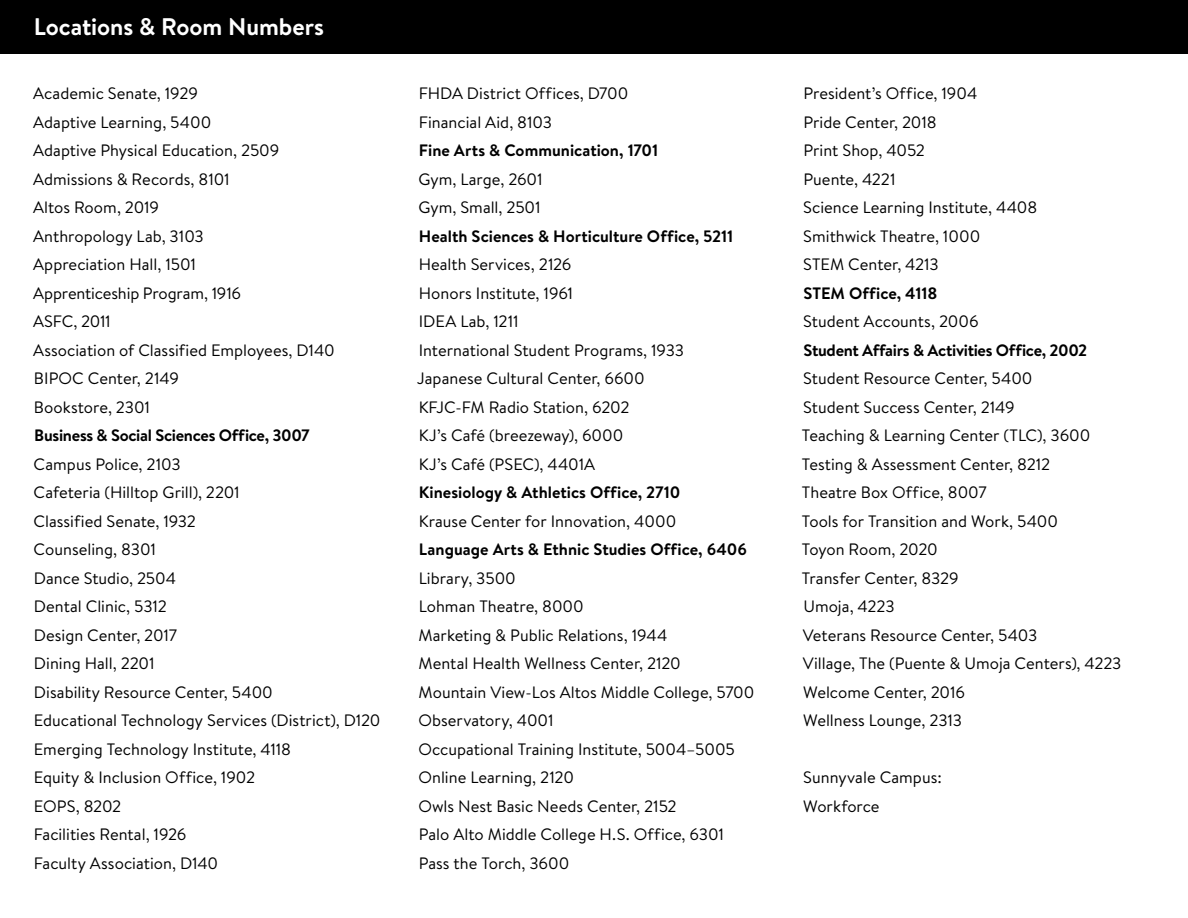
<style>
.page{position:relative;width:1188px;height:918px;background:#fff}
.page>*{position:absolute;margin:0;border:0;box-sizing:border-box;transform-origin:0 0}
.JerParagraph{font:700 24px "Brandon Text";color:#fff}
.JerParagraph-2{font:16.5px "Brandon Text";color:#000}
.JerParagraph-3{font:700 16.5px "Brandon Text";color:#000}
.JerParagraph-4{font:700 16.5px "Brandon Text";letter-spacing:-.02em;color:#000}
.JerParagraph-5{font:16.5px "Brandon Text";letter-spacing:-.02em;color:#000}
</style>
<div class="page">
<div style="left:0;top:0;width:1188px;height:54px;background:#000"></div>
<p class="JerParagraph" style="left:34px;top:10px;width:292px">Locations &amp; Room Numbers</p>
<p class="JerParagraph-2" style="left:33px;top:82px;width:166px">Academic Senate, 1929</p>
<p class="JerParagraph-2" style="left:33px;top:111px;width:180px">Adaptive Learning, 5400</p>
<p class="JerParagraph-2" style="left:33px;top:139px;width:248px">Adaptive Physical Education, 2509</p>
<p class="JerParagraph-2" style="left:33px;top:168px;width:198px">Admissions &amp; Records, 8101</p>
<p class="JerParagraph-2" style="left:33px;top:196px;width:128px">Altos Room, 2019</p>
<p class="JerParagraph-2" style="left:33px;top:225px;width:172px">Anthropology Lab, 3103</p>
<p class="JerParagraph-2" style="left:33px;top:253px;width:164px">Appreciation Hall, 1501</p>
<p class="JerParagraph-2" style="left:33px;top:282px;width:210px">Apprenticeship Program, 1916</p>
<p class="JerParagraph-5" style="left:33px;top:310px;width:79px">ASFC, 2011</p>
<p class="JerParagraph-2" style="left:33px;top:339px;width:303px">Association of Classified Employees, D140</p>
<p class="JerParagraph-2" style="left:34px;top:367px;width:146px">BIPOC Center, 2149</p>
<p class="JerParagraph-2" style="left:34px;top:396px;width:118px">Bookstore, 2301</p>
<p class="JerParagraph-4" style="left:34px;top:424px;width:277px">Business &amp; Social Sciences Office, 3007</p>
<p class="JerParagraph-2" style="left:34px;top:453px;width:149px">Campus Police, 2103</p>
<p class="JerParagraph-2" style="left:34px;top:481px;width:208px">Cafeteria (Hilltop Grill), 2201</p>
<p class="JerParagraph-2" style="left:34px;top:510px;width:164px">Classified Senate, 1932</p>
<p class="JerParagraph-2" style="left:34px;top:538px;width:124px">Counseling, 8301</p>
<p class="JerParagraph-2" style="left:34px;top:567px;width:144px">Dance Studio, 2504</p>
<p class="JerParagraph-2" style="left:34px;top:595px;width:134px">Dental Clinic, 5312</p>
<p class="JerParagraph-2" style="left:34px;top:624px;width:145px">Design Center, 2017</p>
<p class="JerParagraph-2" style="left:34px;top:652px;width:122px">Dining Hall, 2201</p>
<p class="JerParagraph-2" style="left:34px;top:681px;width:240px">Disability Resource Center, 5400</p>
<p class="JerParagraph-2" style="left:34px;top:709px;width:348px">Educational Technology Services (District), D120</p>
<p class="JerParagraph-2" style="left:34px;top:738px;width:259px">Emerging Technology Institute, 4118</p>
<p class="JerParagraph-2" style="left:34px;top:766px;width:223px">Equity &amp; Inclusion Office, 1902</p>
<p class="JerParagraph-5" style="left:34px;top:795px;width:89px">EOPS, 8202</p>
<p class="JerParagraph-2" style="left:34px;top:823px;width:154px">Facilities Rental, 1926</p>
<p class="JerParagraph-2" style="left:34px;top:852px;width:186px">Faculty Association, D140</p>
<p class="JerParagraph-2" style="left:419px;top:82px;width:211px">FHDA District Offices, D700</p>
<p class="JerParagraph-2" style="left:419px;top:111px;width:135px">Financial Aid, 8103</p>
<p class="JerParagraph-3" style="left:419px;top:139px;width:241px">Fine Arts &amp; Communication, 1701</p>
<p class="JerParagraph-2" style="left:418px;top:168px;width:126px">Gym, Large, 2601</p>
<p class="JerParagraph-2" style="left:418px;top:196px;width:124px">Gym, Small, 2501</p>
<p class="JerParagraph-3" style="left:419px;top:225px;width:316px">Health Sciences &amp; Horticulture Office, 5211</p>
<p class="JerParagraph-2" style="left:419px;top:253px;width:154px">Health Services, 2126</p>
<p class="JerParagraph-2" style="left:419px;top:282px;width:156px">Honors Institute, 1961</p>
<p class="JerParagraph-2" style="left:419px;top:310px;width:102px">IDEA Lab, 1211</p>
<p class="JerParagraph-2" style="left:419px;top:339px;width:267px">International Student Programs, 1933</p>
<p class="JerParagraph-2" style="left:417px;top:367px;width:229px">Japanese Cultural Center, 6600</p>
<p class="JerParagraph-2" style="left:419px;top:396px;width:212px">KFJC-FM Radio Station, 6202</p>
<p class="JerParagraph-2" style="left:419px;top:424px;width:206px">KJ’s Café (breezeway), 6000</p>
<p class="JerParagraph-2" style="left:419px;top:453px;width:178px">KJ’s Café (PSEC), 4401A</p>
<p class="JerParagraph-3" style="left:419px;top:481px;width:263px">Kinesiology &amp; Athletics Office, 2710</p>
<p class="JerParagraph-2" style="left:419px;top:510px;width:259px">Krause Center for Innovation, 4000</p>
<p class="JerParagraph-3" style="left:419px;top:538px;width:330px">Language Arts &amp; Ethnic Studies Office, 6406</p>
<p class="JerParagraph-2" style="left:419px;top:567px;width:99px">Library, 3500</p>
<p class="JerParagraph-2" style="left:419px;top:595px;width:167px">Lohman Theatre, 8000</p>
<p class="JerParagraph-2" style="left:418px;top:624px;width:250px">Marketing &amp; Public Relations, 1944</p>
<p class="JerParagraph-2" style="left:418px;top:652px;width:264px">Mental Health Wellness Center, 2120</p>
<p class="JerParagraph-2" style="left:418px;top:681px;width:338px">Mountain View-Los Altos Middle College, 5700</p>
<p class="JerParagraph-2" style="left:418px;top:709px;width:137px">Observatory, 4001</p>
<p class="JerParagraph-2" style="left:418px;top:738px;width:318px">Occupational Training Institute, 5004–5005</p>
<p class="JerParagraph-2" style="left:418px;top:766px;width:157px">Online Learning, 2120</p>
<p class="JerParagraph-2" style="left:418px;top:795px;width:260px">Owls Nest Basic Needs Center, 2152</p>
<p class="JerParagraph-2" style="left:419px;top:823px;width:307px">Palo Alto Middle College H.S. Office, 6301</p>
<p class="JerParagraph-2" style="left:419px;top:852px;width:152px">Pass the Torch, 3600</p>
<p class="JerParagraph-2" style="left:803px;top:82px;width:175px">President’s Office, 1904</p>
<p class="JerParagraph-2" style="left:803px;top:111px;width:135px">Pride Center, 2018</p>
<p class="JerParagraph-2" style="left:803px;top:139px;width:123px">Print Shop, 4052</p>
<p class="JerParagraph-2" style="left:803px;top:168px;width:94px">Puente, 4221</p>
<p class="JerParagraph-2" style="left:803px;top:196px;width:235px">Science Learning Institute, 4408</p>
<p class="JerParagraph-2" style="left:803px;top:225px;width:178px">Smithwick Theatre, 1000</p>
<p class="JerParagraph-2" style="left:803px;top:253px;width:137px">STEM Center, 4213</p>
<p class="JerParagraph-3" style="left:804px;top:282px;width:135px">STEM Office, 4118</p>
<p class="JerParagraph-2" style="left:803px;top:310px;width:177px">Student Accounts, 2006</p>
<p class="JerParagraph-4" style="left:804px;top:339px;width:285px">Student Affairs &amp; Activities Office, 2002</p>
<p class="JerParagraph-2" style="left:803px;top:367px;width:231px">Student Resource Center, 5400</p>
<p class="JerParagraph-2" style="left:803px;top:396px;width:213px">Student Success Center, 2149</p>
<p class="JerParagraph-2" style="left:802px;top:424px;width:290px">Teaching &amp; Learning Center (TLC), 3600</p>
<p class="JerParagraph-2" style="left:802px;top:453px;width:250px">Testing &amp; Assessment Center, 8212</p>
<p class="JerParagraph-2" style="left:802px;top:481px;width:186px">Theatre Box Office, 8007</p>
<p class="JerParagraph-2" style="left:802px;top:510px;width:258px">Tools for Transition and Work, 5400</p>
<p class="JerParagraph-2" style="left:802px;top:538px;width:137px">Toyon Room, 2020</p>
<p class="JerParagraph-2" style="left:802px;top:567px;width:158px">Transfer Center, 8329</p>
<p class="JerParagraph-2" style="left:803px;top:595px;width:93px">Umoja, 4223</p>
<p class="JerParagraph-2" style="left:803px;top:624px;width:236px">Veterans Resource Center, 5403</p>
<p class="JerParagraph-2" style="left:803px;top:652px;width:320px">Village, The (Puente &amp; Umoja Centers), 4223</p>
<p class="JerParagraph-2" style="left:803px;top:681px;width:163px">Welcome Center, 2016</p>
<p class="JerParagraph-2" style="left:803px;top:709px;width:160px">Wellness Lounge, 2313</p>
<p class="JerParagraph-2" style="left:803px;top:766px;width:140px">Sunnyvale Campus:</p>
<p class="JerParagraph-2" style="left:803px;top:795px;width:78px">Workforce</p>
</div>
